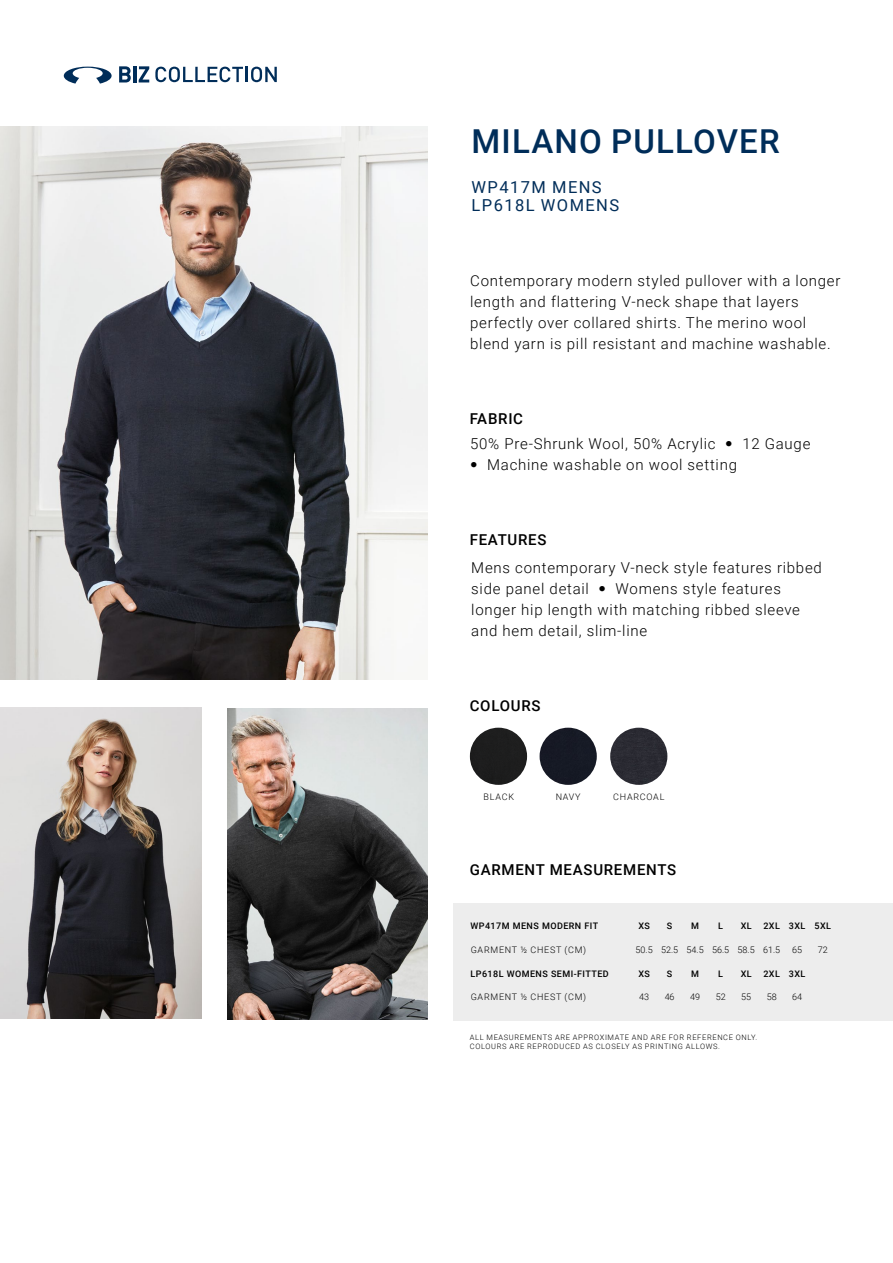
<style>
.page{position:relative;width:893px;height:1263px;background:#fff}
.page>*{position:absolute;margin:0;border:0;box-sizing:border-box;transform-origin:0 0}
.t1{font:500 33px "Roboto";letter-spacing:.035em;color:#002d59}
.t2{font:16.5px/18px "Roboto";letter-spacing:.085em;color:#002d59}
.t3{font:300 15px/21px "Roboto";letter-spacing:.05em;color:#000}
.t4{font:500 15px "Roboto";letter-spacing:.05em;color:#000}
.t5{font:500 9px "Roboto";letter-spacing:.05em;color:#000}
.t6{font:300 9px "Roboto";letter-spacing:.085em;color:#000}
.t7{font:300 9px "Roboto";color:#000}
.t8{font:300 7.5px/9px "Roboto";letter-spacing:.085em;color:#000}
.s1{font-family:"Helvetica Neue LT Std";font-weight:100;font-stretch:condensed}
</style>
<div class="page">
<img style="left:0;top:126px;width:428px;height:554px">
<svg style="left:64px;top:67px;width:48px;height:17px"></svg>
<svg style="left:119px;top:66px;width:12px;height:16px"></svg>
<hr style="left:133px;top:66px;width:3px;height:16px;background:#002d59">
<svg style="left:139px;top:66px;width:10px;height:16px"></svg>
<svg style="left:155px;top:67px;width:122px;height:15px"></svg>
<div style="left:610px;top:728px;width:57px;height:57px;background:#2b2b33;border-radius:29px"></div>
<div style="left:470px;top:728px;width:57px;height:57px;background:#1d1d1d;border-radius:29px"></div>
<div style="left:540px;top:728px;width:57px;height:57px;background:#161925;border-radius:29px"></div>
<div style="left:453px;top:903px;width:440px;height:117px;background:#ededed"></div>
<img style="left:0;top:707px;width:202px;height:311px">
<img style="left:227px;top:708px;width:201px;height:311px">
<h1 class="t1" style="left:471px;top:118px;width:310px">MILANO PULLOVER</h1>
<p class="t2" style="left:472px;top:177px;width:149px">WP417M MENS<br>LP618L WOMENS</p>
<p class="t3" style="left:470px;top:270px;width:372px">Contemporary modern styled pullover with a longer length and flattering V-neck shape that layers perfectly over collared shirts. The merino wool blend yarn is pill resistant and machine washable.</p>
<p class="t4" style="left:470px;top:408px;width:55px">FABRIC</p>
<p class="t3" style="left:470px;top:433px;width:342px">50% Pre-Shrunk Wool, 50% Acrylic <span class="s1">•</span> 12 Gauge</p>
<p class="t3" style="left:470px;top:454px;width:268px"><span class="s1">•</span> Machine washable on wool setting</p>
<p class="t4" style="left:470px;top:529px;width:78px">FEATURES</p>
<p class="t3" style="left:471px;top:557px;width:352px">Mens contemporary V-neck style features ribbed side panel detail <span class="s1">•</span> Womens style features longer hip length with matching ribbed sleeve and hem detail, slim-line</p>
<p class="t4" style="left:470px;top:695px;width:72px">COLOURS</p>
<p class="t6" style="left:483px;top:790px;width:32px">BLACK</p>
<p class="t6" style="left:556px;top:790px;width:26px">NAVY</p>
<p class="t6" style="left:613px;top:790px;width:53px">CHARCOAL</p>
<p class="t4" style="left:470px;top:859px;width:208px">GARMENT MEASUREMENTS</p>
<p class="t5" style="left:470px;top:919px;width:129px">WP417M MENS MODERN FIT</p>
<p class="t5" style="left:638px;top:919px;width:13px">XS</p>
<p class="t5" style="left:667px;top:919px;width:7px">S</p>
<p class="t5" style="left:691px;top:919px;width:9px">M</p>
<p class="t5" style="left:718px;top:919px;width:6px">L</p>
<p class="t5" style="left:741px;top:919px;width:13px">XL</p>
<p class="t5" style="left:763px;top:919px;width:69px">2XL 3XL 5XL</p>
<p class="t6" style="left:471px;top:943px;width:117px">GARMENT ½ CHEST (CM)</p>
<p class="t7" style="left:636px;top:943px;width:146px">50.5 52.5 54.5 56.5 58.5 61.5</p>
<p class="t6" style="left:792px;top:943px;width:11px">65</p>
<p class="t6" style="left:818px;top:943px;width:11px">72</p>
<p class="t5" style="left:470px;top:967px;width:140px">LP618L WOMENS SEMI-FITTED</p>
<p class="t5" style="left:638px;top:967px;width:13px">XS</p>
<p class="t5" style="left:667px;top:967px;width:7px">S</p>
<p class="t5" style="left:691px;top:967px;width:9px">M</p>
<p class="t5" style="left:718px;top:967px;width:6px">L</p>
<p class="t5" style="left:741px;top:967px;width:13px">XL</p>
<p class="t5" style="left:763px;top:967px;width:44px">2XL 3XL</p>
<p class="t6" style="left:471px;top:991px;width:117px">GARMENT ½ CHEST (CM)</p>
<p class="t6" style="left:639px;top:991px;width:11px">43</p>
<p class="t6" style="left:665px;top:991px;width:11px">46</p>
<p class="t6" style="left:690px;top:991px;width:11px">49</p>
<p class="t6" style="left:716px;top:991px;width:11px">52</p>
<p class="t6" style="left:741px;top:991px;width:11px">55</p>
<p class="t6" style="left:767px;top:991px;width:11px">58</p>
<p class="t6" style="left:792px;top:991px;width:11px">64</p>
<p class="t8" style="left:470px;top:1032px;width:289px">ALL MEASUREMENTS ARE APPROXIMATE AND ARE FOR REFERENCE ONLY.<br>COLOURS ARE REPRODUCED AS CLOSELY AS PRINTING ALLOWS.</p>
</div>
